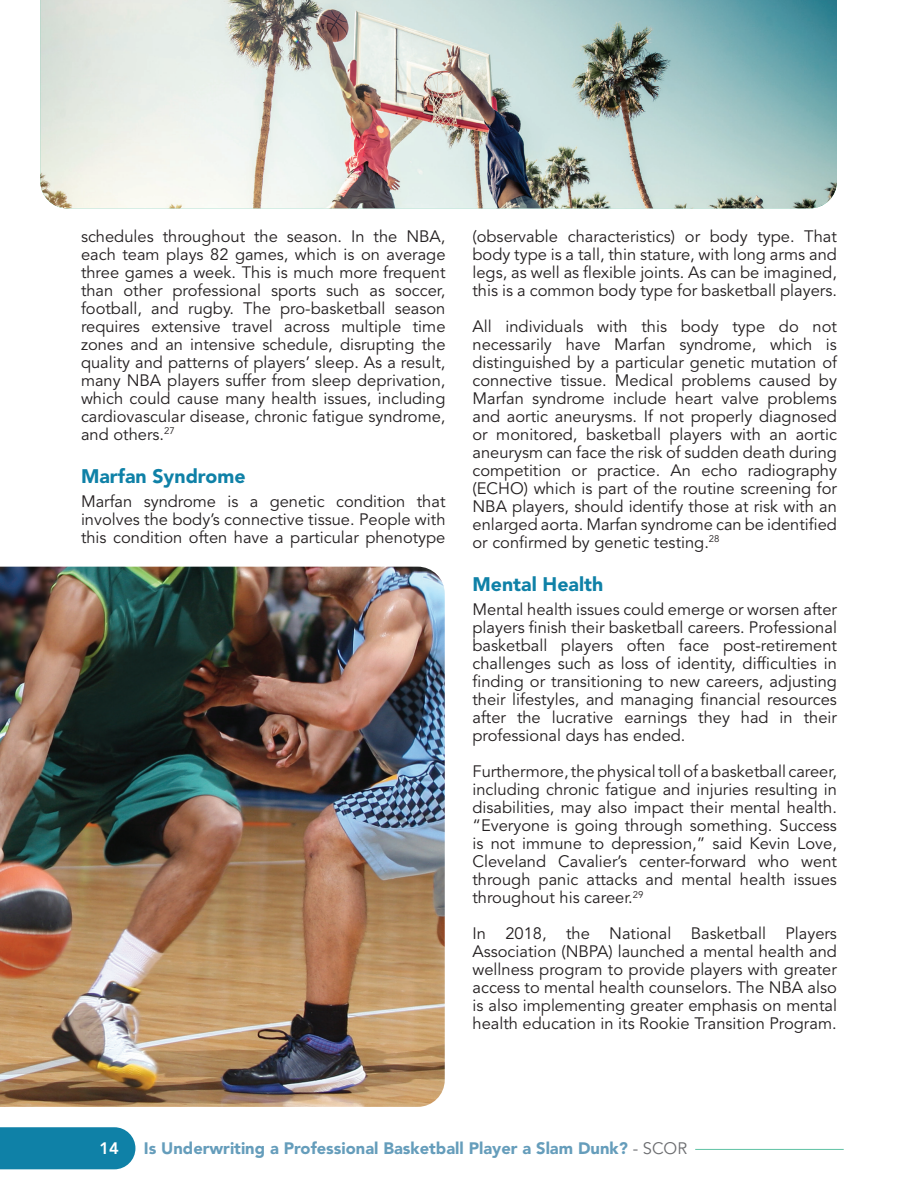
<style>
.page{position:relative;width:918px;height:1188px;background:#fff}
.page>*{position:absolute;margin:0;border:0;box-sizing:border-box;transform-origin:0 0}
.t1{font:900 19.5px "Avenir LT Std";color:#0f81a7}
.t2{font:16.5px/18px "Avenir LT Std";color:#231f20;text-align:justify}
.t3{font:900 16.5px "Avenir LT Std";color:#659dbb}
.t4{font:800 16.5px "Avenir LT Std";color:#fff}
.s1{font-weight:400;color:#6c6d70}
</style>
<div class="page">
<div style="left:0;top:1127px;width:135px;height:42px;background:#0f81a7"></div>
<hr style="left:695px;top:1149px;width:149px;height:1px;background:#5fc2a4">
<img style="left:40px;top:0;width:797px;height:208px">
<img style="left:0;top:567px;width:445px;height:540px">
<p class="t2" style="left:81px;top:228px;width:366px">schedules throughout the season. In the NBA, each team plays 82 games, which is on average three games a week. This is much more frequent than other professional sports such as soccer, football, and rugby. The pro-basketball season requires extensive travel across multiple time zones and an intensive schedule, disrupting the quality and patterns of players’ sleep. As a result, many NBA players suffer from sleep deprivation, which could cause many health issues, including cardiovascular disease, chronic fatigue syndrome, and others.<sup>27</sup></p>
<p class="t1" style="left:81px;top:464px;width:166px">Marfan Syndrome</p>
<p class="t2" style="left:81px;top:493px;width:366px">Marfan syndrome is a genetic condition that involves the body’s connective tissue. People with this condition often have a particular phenotype</p>
<p class="t2" style="left:472px;top:228px;width:366px">(observable characteristics) or body type. That body type is a tall, thin stature, with long arms and legs, as well as flexible joints. As can be imagined, this is a common body type for basketball players.</p>
<p class="t2" style="left:472px;top:318px;width:366px">All individuals with this body type do not necessarily have Marfan syndrome, which is distinguished by a particular genetic mutation of connective tissue. Medical problems caused by Marfan syndrome include heart valve problems and aortic aneurysms. If not properly diagnosed or monitored, basketball players with an aortic aneurysm can face the risk of sudden death during competition or practice. An echo radiography (ECHO) which is part of the routine screening for NBA players, should identify those at risk with an enlarged aorta. Marfan syndrome can be identified or confirmed by genetic testing.<sup>28</sup></p>
<p class="t1" style="left:472px;top:572px;width:132px">Mental Health</p>
<p class="t2" style="left:472px;top:601px;width:366px">Mental health issues could emerge or worsen after players finish their basketball careers. Professional basketball players often face post-retirement challenges such as loss of identity, difficulties in finding or transitioning to new careers, adjusting their lifestyles, and managing financial resources after the lucrative earnings they had in their professional days has ended.</p>
<p class="t2" style="left:472px;top:763px;width:366px">Furthermore, the physical toll of a basketball career, including chronic fatigue and injuries resulting in disabilities, may also impact their mental health. “Everyone is going through something. Success is not immune to depression,” said Kevin Love, Cleveland Cavalier’s center-forward who went through panic attacks and mental health issues throughout his career.<sup>29</sup></p>
<p class="t2" style="left:472px;top:925px;width:366px">In 2018, the National Basketball Players Association (NBPA) launched a mental health and wellness program to provide players with greater access to mental health counselors. The NBA also is also implementing greater emphasis on mental health education in its Rookie Transition Program.</p>
<p class="t4" style="left:100px;top:1139px;width:21px">14</p>
<p class="t3" style="left:144px;top:1138px;width:545px">Is Underwriting a Professional Basketball Player a Slam Dunk? <span class="s1">- SCOR</span></p>
</div>
